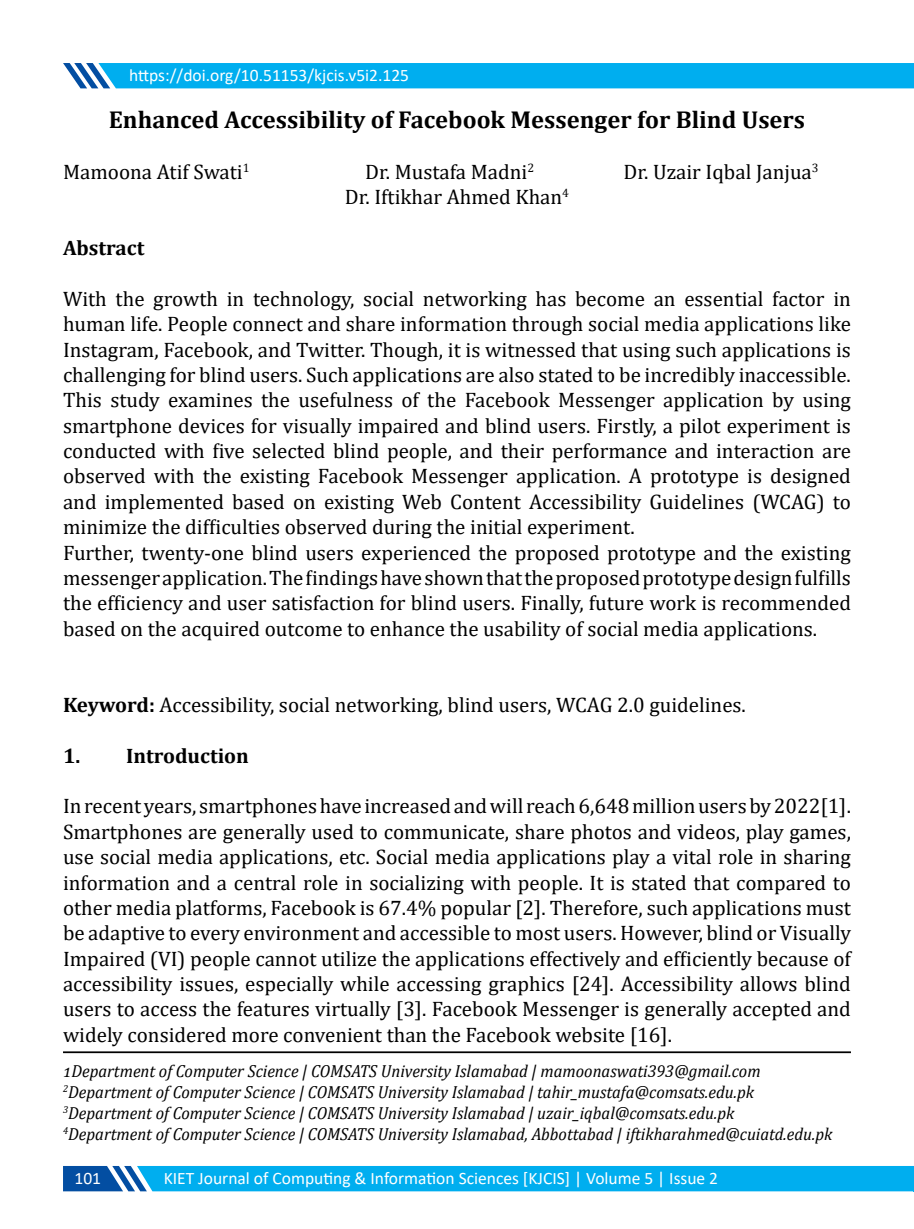
<style>
.page{position:relative;width:914px;height:1229px;background:#fff}
.page>*{position:absolute;margin:0;border:0;box-sizing:border-box;transform-origin:0 0}
.t1{font:700 24.5px "Cambria";color:#000}
.t2{font:21px/25.4px "Cambria";color:#000}
.t3{font:700 21px "Cambria";color:#000}
.t4{font:italic 17.5px/21px "Cambria";color:#000;scale:.95 1}
.t5{font:17.5px "Calibri";color:#fff}
.s1{font-weight:700}
</style>
<div class="page">
<svg style="left:63px;top:1166px;width:851px;height:25px;background:#05a8e9"></svg>
<hr style="left:63px;top:1051px;width:787px;height:2px;background:#000">
<div style="left:63px;top:63px;width:850px;height:25px;background:#00aeef"></div>
<p class="t5" style="left:129px;top:63px;width:281px">https://doi.org/10.51153/kjcis.v5i2.125</p>
<p class="t1" style="left:109px;top:102px;width:698px">Enhanced Accessibility of Facebook Messenger for Blind Users</p>
<p class="t2" style="left:63px;top:159px;width:188px">Mamoona Atif Swati<sup>1</sup></p>
<p class="t2" style="left:365px;top:159px;width:171px">Dr. Mustafa Madni<sup>2</sup></p>
<p class="t2" style="left:623px;top:159px;width:197px">Dr. Uzair Iqbal Janjua<sup>3</sup></p>
<p class="t2" style="left:345px;top:184px;width:225px">Dr. Iftikhar Ahmed Khan<sup>4</sup></p>
<p class="t3" style="left:63px;top:233px;width:83px">Abstract</p>
<p class="t2" style="left:63px;top:286px;width:789px">With the growth in technology, social networking has become an essential factor in human life. People connect and share information through social media applications like Instagram, Facebook, and Twitter. Though, it is witnessed that using such applications is challenging for blind users. Such applications are also stated to be incredibly inaccessible.<br>This study examines the usefulness of the Facebook Messenger application by using smartphone devices for visually impaired and blind users. Firstly, a pilot experiment is conducted with five selected blind people, and their performance and interaction are observed with the existing Facebook Messenger application. A prototype is designed and implemented based on existing Web Content Accessibility Guidelines (WCAG) to minimize the difficulties observed during the initial experiment.<br>Further, twenty-one blind users experienced the proposed prototype and the existing messenger application. The findings have shown that the proposed prototype design fulfills the efficiency and user satisfaction for blind users. Finally, future work is recommended based on the acquired outcome to enhance the usability of social media applications.</p>
<p class="t2" style="left:63px;top:692px;width:684px"><span class="s1">Keyword:</span> Accessibility, social networking, blind users, WCAG 2.0 guidelines.</p>
<p class="t3" style="left:63px;top:740px;width:187px">1. Introduction</p>
<p class="t2" style="left:63px;top:793px;width:789px;text-align:justify">In recent years, smartphones have increased and will reach 6,648 million users by 2022[1].<br>Smartphones are generally used to communicate, share photos and videos, play games, use social media applications, etc. Social media applications play a vital role in sharing information and a central role in socializing with people. It is stated that compared to other media platforms, Facebook is 67.4% popular [2]. Therefore, such applications must be adaptive to every environment and accessible to most users. However, blind or Visually Impaired (VI) people cannot utilize the applications effectively and efficiently because of accessibility issues, especially while accessing graphics [24]. Accessibility allows blind users to access the features virtually [3]. Facebook Messenger is generally accepted and widely considered more convenient than the Facebook website [16].</p>
<p class="t4" style="left:63px;top:1059px;width:811px">1Department of Computer Science | COMSATS University Islamabad | mamoonaswati393@gmail.com <sup>2</sup>Department of Computer Science | COMSATS University Islamabad | tahir_mustafa@comsats.edu.pk <sup>3</sup>Department of Computer Science | COMSATS University Islamabad | uzair_iqbal@comsats.edu.pk<br><sup>4</sup>Department of Computer Science | COMSATS University Islamabad, Abbottabad | iftikharahmed@cuiatd.edu.pk</p>
<p class="t5" style="left:75px;top:1166px;width:28px">101</p>
<p class="t5" style="left:164px;top:1166px;width:556px">KIET Journal of Computing &amp; Information Sciences [KJCIS] | Volume 5 | Issue 2</p>
</div>
